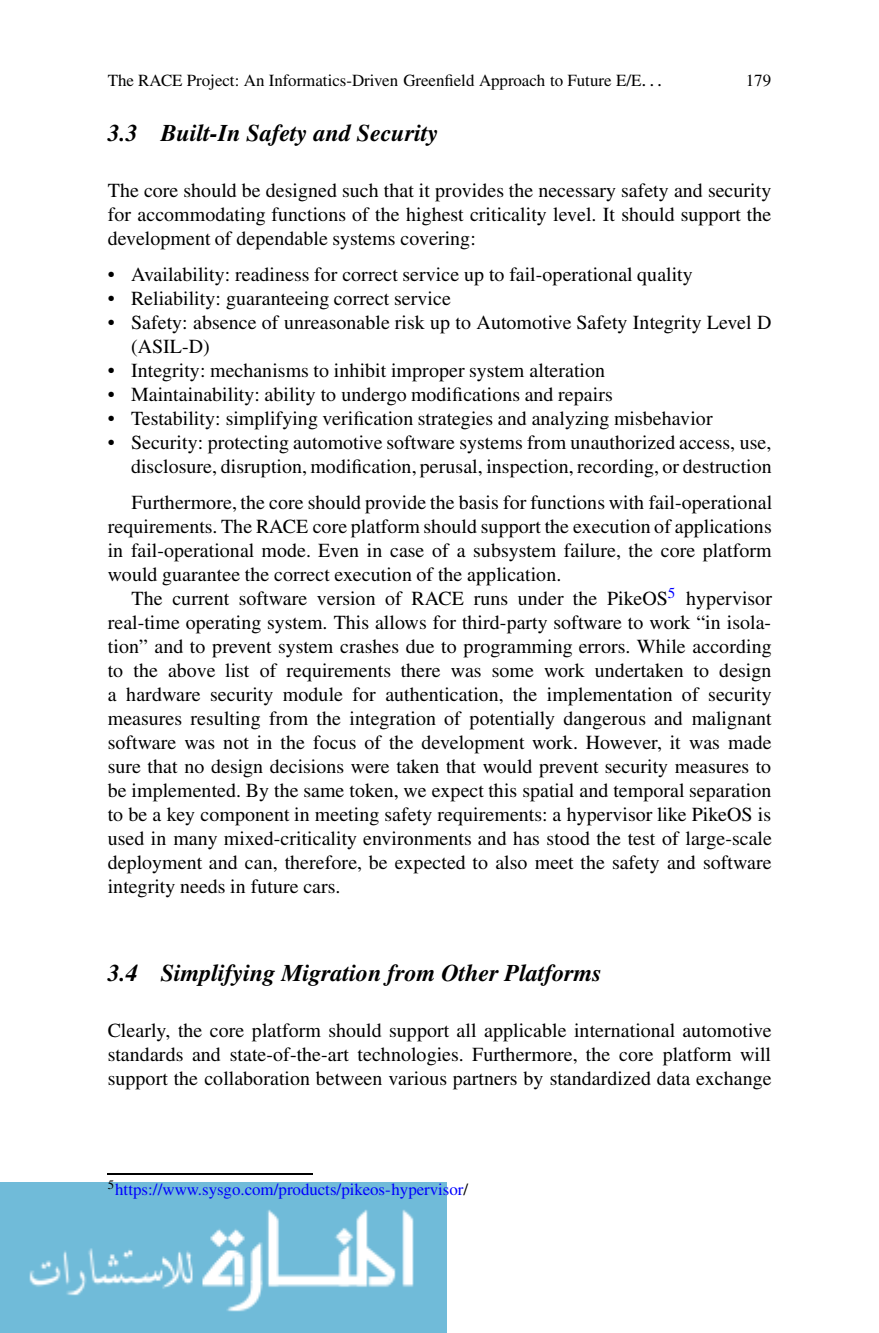
<style>
.page{position:relative;width:879px;height:1333px;background:#fff}
.page>*{position:absolute;margin:0;border:0;box-sizing:border-box;transform-origin:0 0}
.t1{font:italic 700 24px "Kcdyyv Bvvpgd Times";color:#000}
.t2{font:20px/24px "Hqggtd Csbnrc Times";color:#000;text-align:justify}
.t3{font:17px "Hqggtd Csbnrc Times";letter-spacing:-.005em;color:#000}
.t4{font:17px "Hqggtd Csbnrc Times";letter-spacing:-.005em;color:#00f}
.s1{font-size:20px}
.s2{color:#000}
</style>
<div class="page">
<img style="left:0;top:1182px;width:446px;height:150px">
<img style="left:108px;top:1173px;width:204px;height:1px">
<p class="t3" style="left:108px;top:74px;width:556px">The RACE Project: An Informatics-Driven Greenfield Approach to Future E/E<span class="s1">...</span></p>
<p class="t3" style="left:746px;top:74px;width:27px">179</p>
<p class="t1" style="left:108px;top:124px;width:332px">3.3 Built-In Safety and Security</p>
<p class="t2" style="left:108px;top:180px;width:665px">The core should be designed such that it provides the necessary safety and security for accommodating functions of the highest criticality level. It should support the development of dependable systems covering:</p>
<p class="t2" style="left:108px;top:264px;width:586px">• Availability: readiness for correct service up to fail-operational quality</p>
<p class="t2" style="left:108px;top:288px;width:344px">• Reliability: guaranteeing correct service</p>
<p class="t2" style="left:131px;top:312px;width:642px;text-indent:-23px">• Safety: absence of unreasonable risk up to Automotive Safety Integrity Level D (ASIL-D)</p>
<p class="t2" style="left:108px;top:360px;width:499px">• Integrity: mechanisms to inhibit improper system alteration</p>
<p class="t2" style="left:108px;top:384px;width:506px">• Maintainability: ability to undergo modifications and repairs</p>
<p class="t2" style="left:108px;top:408px;width:606px">• Testability: simplifying verification strategies and analyzing misbehavior</p>
<p class="t2" style="left:108px;top:432px;width:665px;text-align:right">• Security: protecting automotive software systems from unauthorized access, use, disclosure, disruption, modification, perusal, inspection, recording, or destruction</p>
<p class="t2" style="left:108px;top:492px;width:666px;text-indent:24px">Furthermore, the core should provide the basis for functions with fail-operational requirements. The RACE core platform should support the execution of applications in fail-operational mode. Even in case of a subsystem failure, the core platform would guarantee the correct execution of the application.</p>
<p class="t2" style="left:108px;top:588px;width:666px;text-indent:24px">The current software version of RACE runs under the PikeOS<sup>5</sup> hypervisor real-time operating system. This allows for third-party software to work “in isola&shy;tion” and to prevent system crashes due to programming errors. While according to the above list of requirements there was some work undertaken to design a hardware security module for authentication, the implementation of security measures resulting from the integration of potentially dangerous and malignant software was not in the focus of the development work. However, it was made sure that no design decisions were taken that would prevent security measures to be implemented. By the same token, we expect this spatial and temporal separation to be a key component in meeting safety requirements: a hypervisor like PikeOS is used in many mixed-criticality environments and has stood the test of large-scale deployment and can, therefore, be expected to also meet the safety and software integrity needs in future cars.</p>
<p class="t1" style="left:108px;top:964px;width:495px">3.4 Simplifying Migration from Other Platforms</p>
<p class="t2" style="left:108px;top:1020px;width:665px">Clearly, the core platform should support all applicable international automotive standards and state-of-the-art technologies. Furthermore, the core platform will support the collaboration between various partners by standardized data exchange</p>
<p class="t4" style="left:108px;top:1183px;width:362px"><sup>5</sup>https://www.sysgo.com/products/pikeos-hypervisor<span class="s2">/</span></p>
</div>
